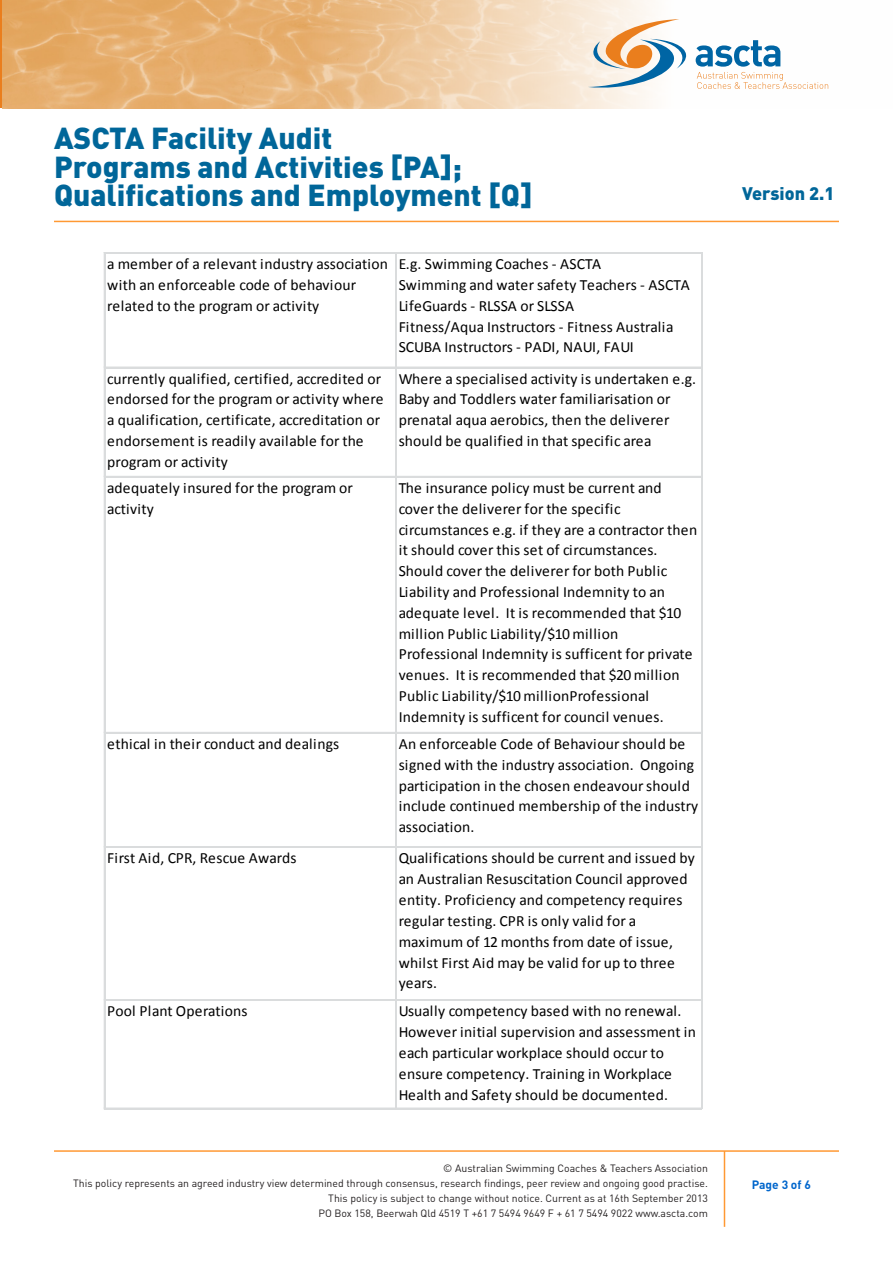
<style>
.page{position:relative;width:893px;height:1263px;background:#fff}
.page>*{position:absolute;margin:0;border:0;box-sizing:border-box;transform-origin:0 0}
.t1{font:900 30px/28.5px "DIN";color:#069}
.t2{font:900 18px "DIN";color:#069}
.t3{font:15.6px/20.9px "Calibri";letter-spacing:.01em;color:#000}
.t4{font:700 12px "DIN";color:#06c}
.t5{font:10.5px "DIN";color:#231f20}
</style>
<div class="page">
<hr style="left:54px;top:221px;width:785px;height:1px;background:#f93">
<hr style="left:54px;top:1150px;width:785px;height:2px;background:#f93">
<hr style="left:724px;top:1151px;width:1px;height:76px;background:#f93">
<img style="left:2px;top:0;width:827px;height:108px">
<svg style="left:588px;top:19px;width:99px;height:69px"></svg>
<svg style="left:696px;top:40px;width:132px;height:49px"></svg>
<hr style="left:104px;top:252px;width:597px;height:1px;background:#dadcdd">
<hr style="left:104px;top:253px;width:597px;height:1px;background:#dadcdd">
<hr style="left:104px;top:367px;width:597px;height:1px;background:#dadcdd">
<hr style="left:104px;top:476px;width:597px;height:1px;background:#dadcdd">
<hr style="left:104px;top:732px;width:597px;height:1px;background:#dadcdd">
<hr style="left:104px;top:846px;width:597px;height:1px;background:#dadcdd">
<hr style="left:104px;top:847px;width:597px;height:1px;background:#dadcdd">
<hr style="left:104px;top:999px;width:597px;height:1px;background:#dadcdd">
<hr style="left:104px;top:1000px;width:597px;height:1px;background:#dadcdd">
<hr style="left:104px;top:1108px;width:597px;height:1px;background:#dadcdd">
<hr style="left:104px;top:253px;width:1px;height:856px;background:#dadcdd">
<hr style="left:395px;top:253px;width:1px;height:856px;background:#dadcdd">
<hr style="left:396px;top:253px;width:1px;height:856px;background:#dadcdd">
<hr style="left:701px;top:253px;width:2px;height:856px;background:#dadcdd">
<p class="t1" style="left:54px;top:123px;width:480px">ASCTA Facility Audit<br>Programs and Activities [PA];<br>Qualifications and Employment [Q]</p>
<p class="t3" style="left:107px;top:254px;width:282px">a member of a relevant industry association with an enforceable code of behaviour related to the program or activity</p>
<p class="t3" style="left:399px;top:254px;width:293px">E.g. Swimming Coaches - ASCTA<br>Swimming and water safety Teachers - ASCTA LifeGuards - RLSSA or SLSSA<br>Fitness/Aqua Instructors - Fitness Australia SCUBA Instructors - PADI, NAUI, FAUI</p>
<p class="t3" style="left:107px;top:368px;width:278px">currently qualified, certified, accredited or endorsed for the program or activity where a qualification, certificate, accreditation or endorsement is readily available for the program or activity</p>
<p class="t3" style="left:399px;top:368px;width:299px">Where a specialised activity is undertaken e.g.<br>Baby and Toddlers water familiarisation or prenatal aqua aerobics, then the deliverer should be qualified in that specific area</p>
<p class="t3" style="left:107px;top:477px;width:247px">adequately insured for the program or activity</p>
<p class="t3" style="left:399px;top:477px;width:300px">The insurance policy must be current and cover the deliverer for the specific circumstances e.g. if they are a contractor then it should cover this set of circumstances.<br>Should cover the deliverer for both Public Liability and Professional Indemnity to an adequate level. It is recommended that $10 million Public Liability/$10 million Professional Indemnity is sufficent for private venues. It is recommended that $20 million Public Liability/$10 millionProfessional Indemnity is sufficent for council venues.</p>
<p class="t3" style="left:107px;top:733px;width:233px">ethical in their conduct and dealings</p>
<p class="t3" style="left:399px;top:733px;width:301px">An enforceable Code of Behaviour should be signed with the industry association. Ongoing participation in the chosen endeavour should include continued membership of the industry association.</p>
<p class="t3" style="left:107px;top:848px;width:191px">First Aid, CPR, Rescue Awards</p>
<p class="t3" style="left:399px;top:848px;width:298px">Qualifications should be current and issued by an Australian Resuscitation Council approved entity. Proficiency and competency requires regular testing. CPR is only valid for a maximum of 12 months from date of issue, whilst First Aid may be valid for up to three years.</p>
<p class="t3" style="left:107px;top:1001px;width:142px">Pool Plant Operations</p>
<p class="t3" style="left:399px;top:1001px;width:299px">Usually competency based with no renewal.<br>However initial supervision and assessment in each particular workplace should occur to ensure competency. Training in Workplace Health and Safety should be documented.</p>
<p class="t5" style="left:443px;top:1161px;width:266px">© Australian Swimming Coaches &amp; Teachers Association</p>
<p class="t5" style="left:73px;top:1176px;width:636px">This policy represents an agreed industry view determined through consensus, research findings, peer review and ongoing good practise.</p>
<p class="t5" style="left:328px;top:1191px;width:381px">This policy is subject to change without notice. Current as at 16th September 2013</p>
<p class="t5" style="left:318px;top:1206px;width:391px">PO Box 158, Beerwah Qld 4519 T +61 7 5494 9649 F + 61 7 5494 9022 www.ascta.com</p>
<p class="t2" style="left:742px;top:181px;width:94px">Version 2.1</p>
<p class="t4" style="left:752px;top:1177px;width:61px">Page 3 of 6</p>
</div>
